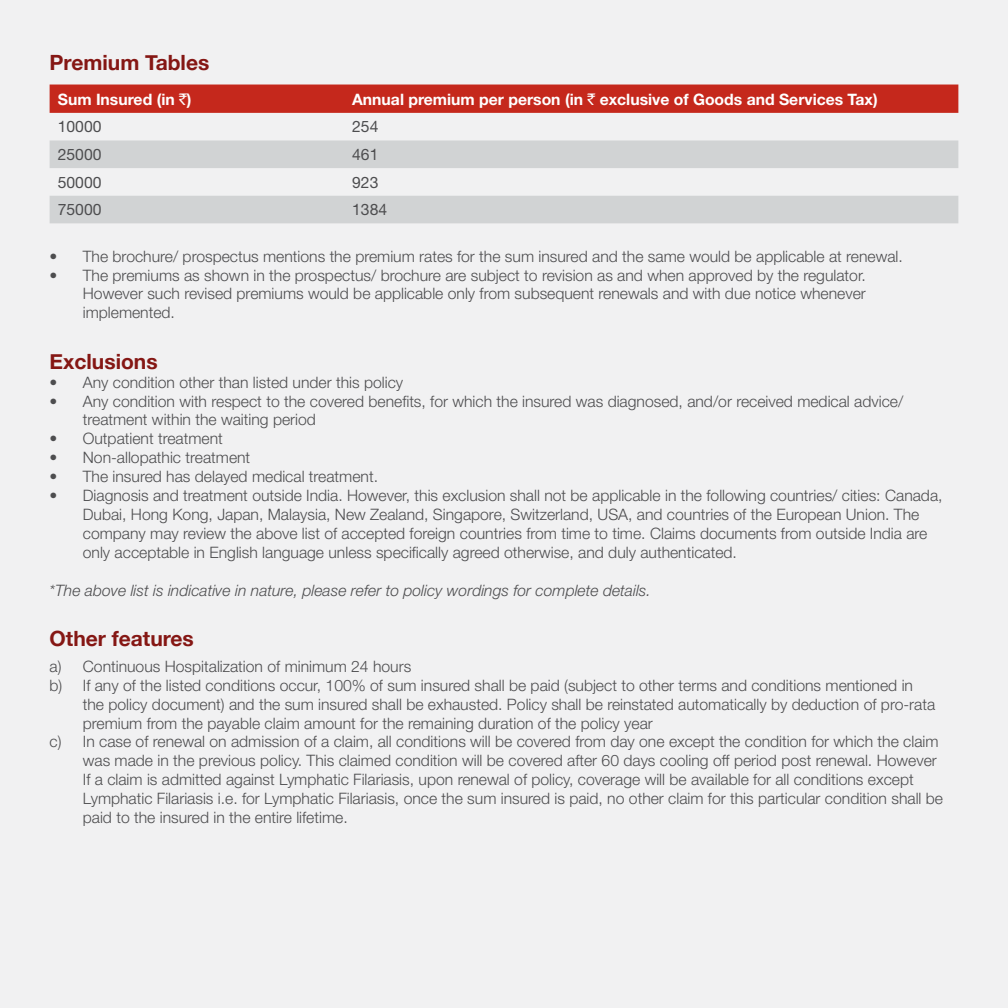
<style>
.page{position:relative;width:1008px;height:1008px;background:#f1f1f2}
.page>*{position:absolute;margin:0;border:0;box-sizing:border-box;transform-origin:0 0}
.t1{font:700 21px "Helvetica Neue";color:#851714}
.t2{font:300 15.75px/18.9px "Helvetica Neue LT Std";color:#4d4d4f}
.t3{font:italic 300 15.75px "Helvetica Neue LT Std";color:#4d4d4f}
.t4{font:700 15.75px "Helvetica Neue LT Std";color:#fff}
.t5{font:15.75px "Helvetica Neue LT Std";color:#4d4d4f}
.s1{font-family:"Rupee Foradian";font-weight:400}
</style>
<div class="page">
<div style="left:50px;top:85px;width:908px;height:28px;background:#c5281c"></div>
<div style="left:50px;top:140px;width:908px;height:28px;background:#d1d3d4"></div>
<div style="left:50px;top:196px;width:908px;height:27px;background:#d1d3d4"></div>
<h1 class="t1" style="left:50px;top:46px;width:161px">Premium Tables</h1>
<p class="t4" style="left:58px;top:89px;width:135px">Sum Insured (in <span class="s1">`</span>)</p>
<p class="t4" style="left:352px;top:89px;width:527px">Annual premium per person (in <span class="s1">`</span> exclusive of Goods and Services Tax)</p>
<p class="t5" style="left:58px;top:117px;width:45px">10000</p>
<p class="t5" style="left:352px;top:117px;width:28px">254</p>
<p class="t5" style="left:58px;top:145px;width:45px">25000</p>
<p class="t5" style="left:352px;top:145px;width:28px">461</p>
<p class="t5" style="left:58px;top:173px;width:45px">50000</p>
<p class="t5" style="left:352px;top:173px;width:28px">923</p>
<p class="t5" style="left:58px;top:200px;width:45px">75000</p>
<p class="t5" style="left:352px;top:200px;width:37px">1384</p>
<p class="t2" style="left:50px;top:246px;width:855px">• The brochure/ prospectus mentions the premium rates for the sum insured and the same would be applicable at renewal.</p>
<p class="t2" style="left:83px;top:265px;width:785px;text-align:justify;text-indent:-33px">• The premiums as shown in the prospectus/ brochure are subject to revision as and when approved by the regulator.<br>However such revised premiums would be applicable only from subsequent renewals and with due notice whenever implemented.</p>
<h1 class="t1" style="left:50px;top:345px;width:110px">Exclusions</h1>
<p class="t2" style="left:50px;top:372px;width:355px">• Any condition other than listed under this policy</p>
<p class="t2" style="left:83px;top:391px;width:822px;text-indent:-33px">• Any condition with respect to the covered benefits, for which the insured was diagnosed, and/or received medical advice/ treatment within the waiting period</p>
<p class="t2" style="left:50px;top:429px;width:175px">• Outpatient treatment</p>
<p class="t2" style="left:50px;top:448px;width:202px">• Non-allopathic treatment</p>
<p class="t2" style="left:50px;top:467px;width:330px">• The insured has delayed medical treatment.</p>
<p class="t2" style="left:83px;top:486px;width:861px;text-indent:-33px">• Diagnosis and treatment outside India. However, this exclusion shall not be applicable in the following countries/ cities: Canada, Dubai, Hong Kong, Japan, Malaysia, New Zealand, Singapore, Switzerland, USA, and countries of the European Union. The company may review the above list of accepted foreign countries from time to time. Claims documents from outside India are only acceptable in English language unless specifically agreed otherwise, and duly authenticated.</p>
<p class="t3" style="left:50px;top:581px;width:603px">*The above list is indicative in nature, please refer to policy wordings for complete details.</p>
<h1 class="t1" style="left:50px;top:622px;width:146px">Other features</h1>
<p class="t2" style="left:50px;top:656px;width:363px">a) Continuous Hospitalization of minimum 24 hours</p>
<p class="t2" style="left:50px;top:675px;width:865px">b) If any of the listed conditions occur, 100% of sum insured shall be paid (subject to other terms and conditions mentioned in</p>
<p class="t2" style="left:83px;top:694px;width:854px">the policy document) and the sum insured shall be exhausted. Policy shall be reinstated automatically by deduction of pro-rata</p>
<p class="t2" style="left:83px;top:713px;width:572px">premium from the payable claim amount for the remaining duration of the policy year</p>
<p class="t2" style="left:50px;top:732px;width:890px">c) In case of renewal on admission of a claim, all conditions will be covered from day one except the condition for which the claim</p>
<p class="t2" style="left:83px;top:751px;width:856px">was made in the previous policy. This claimed condition will be covered after 60 days cooling off period post renewal. However</p>
<p class="t2" style="left:83px;top:770px;width:832px">If a claim is admitted against Lymphatic Filariasis, upon renewal of policy, coverage will be available for all conditions except</p>
<p class="t2" style="left:83px;top:789px;width:862px">Lymphatic Filariasis i.e. for Lymphatic Filariasis, once the sum insured is paid, no other claim for this particular condition shall be</p>
<p class="t2" style="left:83px;top:808px;width:266px">paid to the insured in the entire lifetime.</p>
</div>
